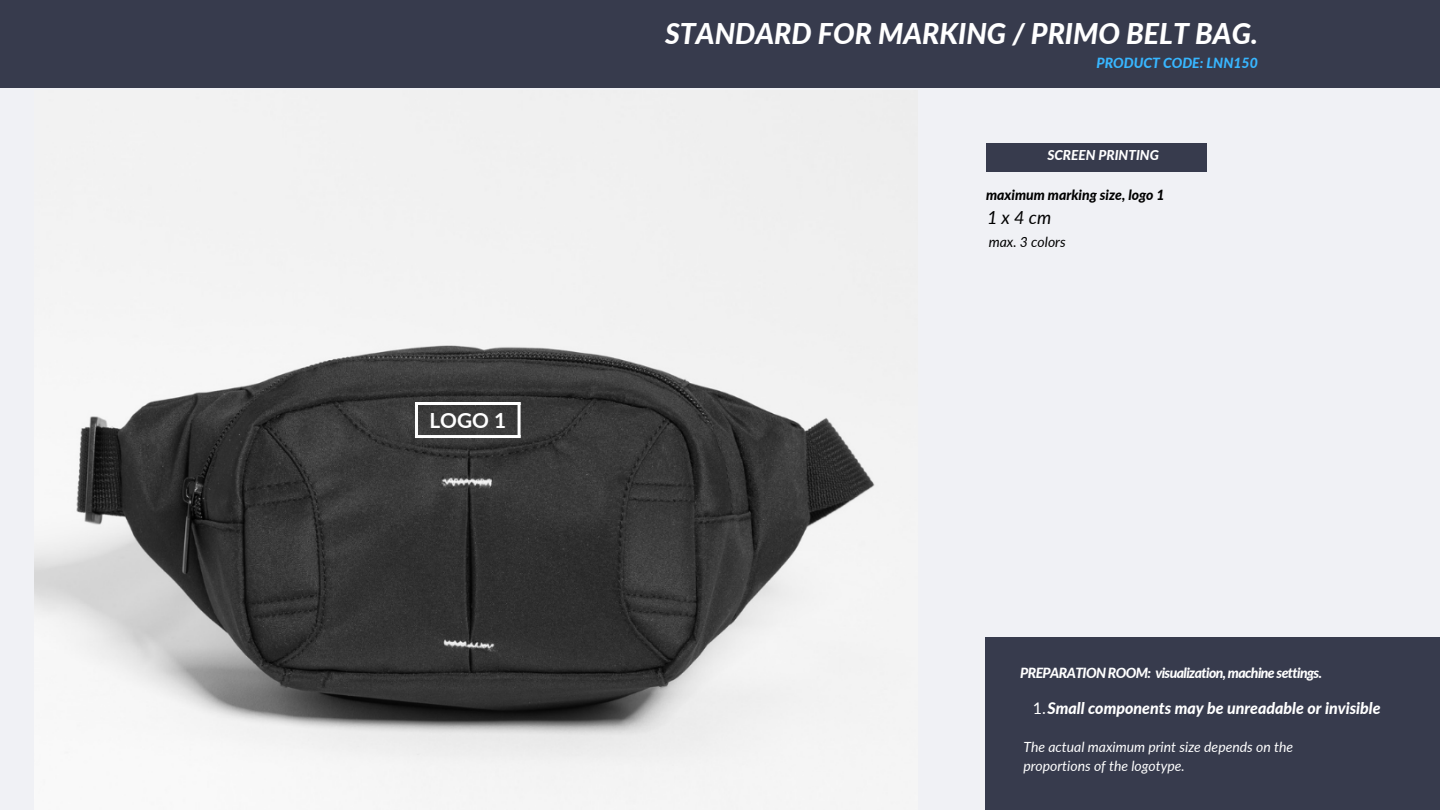
<style>
.page{position:relative;width:1440px;height:810px;background:#f0f1f5}
.page>*{position:absolute;margin:0;border:0;box-sizing:border-box;transform-origin:0 0}
.t1{font:italic 800 28.6px "Lato";color:#fff}
.t2{font:700 20.8px "Lato";color:#fff}
.t3{font:italic 18px "Lato";letter-spacing:.235em;color:#000}
.t4{font:italic 800 16px "Lato";color:#fff}
.t5{font:italic 800 14px "Lato";letter-spacing:-.045em;color:#fff}
.t6{font:italic 14px/18.9px "Lato";color:#fff}
.t7{font:italic 800 14px "Lato";color:#000}
.t8{font:italic 800 14px "Lato";color:#38b6ff}
.t9{font:italic 14px "Lato";color:#000}
.t10{font:italic 800 13.6px "Lato";color:#fff}
.s1{font-weight:400;font-style:normal}
</style>
<div class="page">
<img style="left:34px;top:345px;width:841px;height:410px">
<div style="left:0;top:0;width:1440px;height:88px;background:#373b4d"></div>
<div style="left:986px;top:143px;width:221px;height:29px;background:#373b4d"></div>
<hr style="left:415px;top:402px;width:106px;height:3px;background:#fff">
<hr style="left:415px;top:435px;width:106px;height:3px;background:#fff">
<hr style="left:415px;top:404px;width:3px;height:33px;background:#fff">
<hr style="left:518px;top:404px;width:3px;height:33px;background:#fff">
<div style="left:989px;top:638px;width:451px;height:172px;background:#373b4d"></div>
<p class="t2" style="left:429px;top:407px;width:78px">LOGO 1</p>
<p class="t1" style="left:665px;top:16px;width:594px">STANDARD FOR MARKING / PRIMO BELT BAG.</p>
<p class="t8" style="left:1097px;top:55px;width:163px">PRODUCT CODE: LNN150</p>
<p class="t10" style="left:1047px;top:147px;width:113px">SCREEN PRINTING</p>
<p class="t7" style="left:986px;top:186px;width:180px">maximum marking size, logo 1</p>
<p class="t3" style="left:987px;top:206px;width:66px">1x4cm</p>
<p class="t9" style="left:989px;top:234px;width:78px">max. 3 colors</p>
<p class="t5" style="left:1020px;top:664px;width:303px">PREPARATION ROOM: visualization, machine settings.</p>
<p class="t4" style="left:1033px;top:698px;width:349px"><span class="s1">1.</span>Small components may be unreadable or invisible</p>
<p class="t5" style="left:1023px;top:700px;width:253px">Prototyp przy zamówieniach powyżej 10 tys. zł</p>
<p class="t6" style="left:1023px;top:738px;width:271px">The actual maximum print size depends on the proportions of the logotype.</p>
</div>
